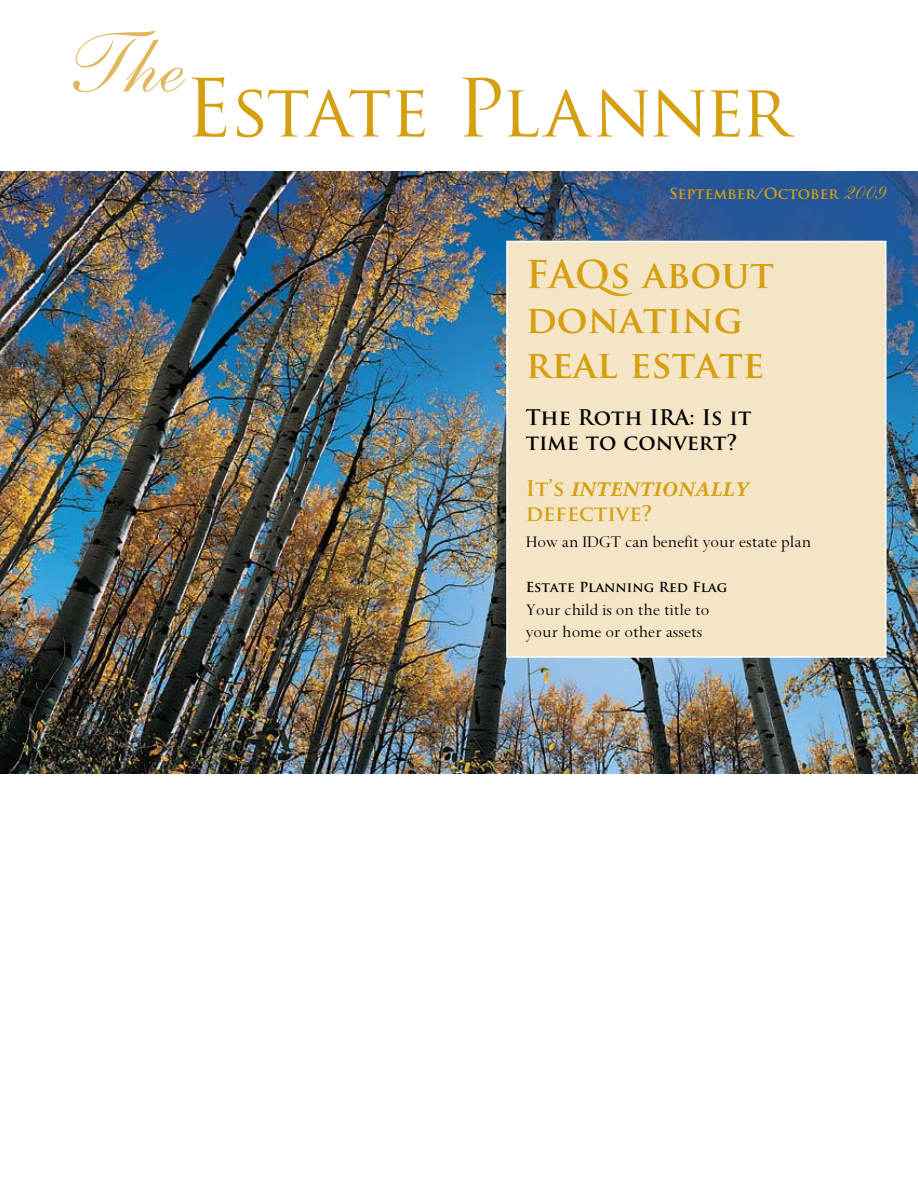
<style>
.page{position:relative;width:918px;height:1188px;background:#fff}
.page>*{position:absolute;margin:0;border:0;box-sizing:border-box;transform-origin:0 0}
.t1{font:86.7px "Shelley LT Std Script";color:#e2b75c}
.t2{font:72px "Trajan Pro";letter-spacing:-.05em;color:#d59f0f}
.t3{font:700 37.5px/45px "Trajan Pro";color:#d59f0f}
.t4{font:700 21px/25.2px "Trajan Pro";color:#000}
.t5{font:700 21px "Trajan Pro";color:#d59f0f}
.t6{font:italic 700 19.5px "Trump Mediaeval LT Std";letter-spacing:.02em;color:#d59f0f}
.t7{font:18px/21.6px "Spectrum MT Std";color:#000}
.t8{font:700 15px "Trajan Pro";color:#d59f0f}
.t9{font:700 13.5px "Trajan Pro";color:#000}
.s1{font-size:78px}
.s2{font-family:"Shelley LT Std Script";font-weight:400;font-size:27px}
.s3{font-family:"Trajan Pro";font-style:normal;font-size:21px}
</style>
<div class="page">
<img style="left:0;top:171px;width:918px;height:603px">
<div style="left:507px;top:241px;width:379px;height:416px;background:#f5e5c7"></div>
<div style="left:506px;top:241px;width:380px;height:417px;border:2px solid #fff"></div>
<h1 class="t1" style="left:73px;top:12px;width:112px">The</h1>
<h2 class="t2" style="left:184px;top:65px;width:606px"><span class="s1">E</span>state <span class="s1">P</span>lanner</h2>
<p class="t8" style="left:669px;top:185px;width:218px">September/October <span class="s2">2009</span></p>
<h3 class="t3" style="left:526px;top:253px;width:250px">FAQs about donating real estate</h3>
<p class="t4" style="left:526px;top:405px;width:227px">The Roth IRA: Is it time to convert?</p>
<p class="t6" style="left:526px;top:477px;width:225px"><span class="s3">It’s</span> INTENTIONALLY</p>
<p class="t5" style="left:526px;top:500px;width:128px">defective?</p>
<p class="t7" style="left:526px;top:531px;width:287px">How an IDGT can benefit your estate plan</p>
<p class="t9" style="left:526px;top:579px;width:203px">Estate Planning Red Flag</p>
<p class="t7" style="left:526px;top:600px;width:185px">Your child is on the title to your home or other assets</p>
</div>
